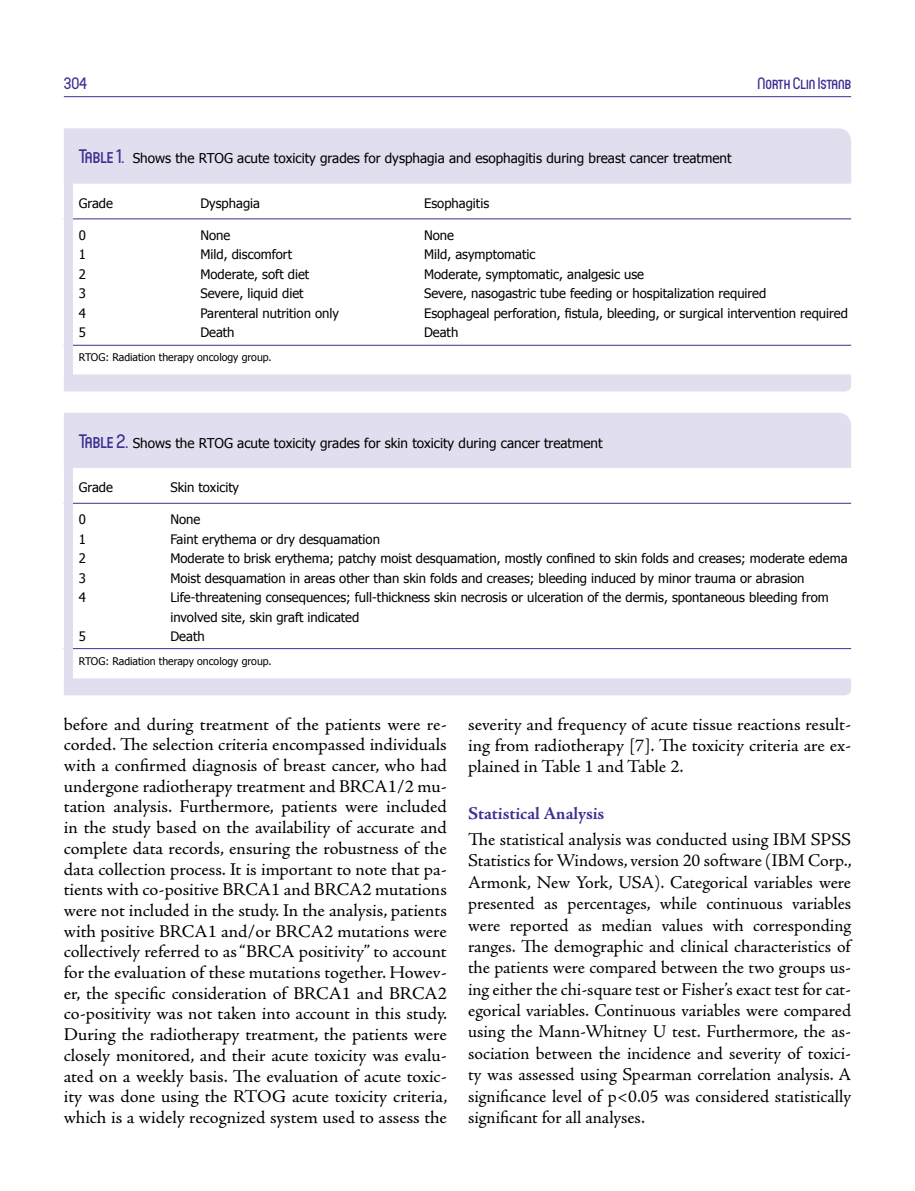
<style>
.page{position:relative;width:915px;height:1191px;background:#fff}
.page>*{position:absolute;margin:0;border:0;box-sizing:border-box;transform-origin:0 0}
.t1{font:18px/20.7px "Adobe Jenson Pro";letter-spacing:-.005em;color:#000;text-align:justify}
.t2{font:700 18px "Adobe Jenson Pro";letter-spacing:-.005em;color:#3c3091}
.t3{font:500 16.5px "Circula";color:#3c3091}
.t4{font:13.5px "Tahoma";color:#000}
.t5{font:13.05px/19.5px "Tahoma";color:#000}
.t6{font:10.5px "Tahoma";color:#000}
.s1{font-family:"Circula";font-weight:500;font-size:19.5px;color:#3c3091}
</style>
<div class="page">
<hr style="left:64px;top:96px;width:786px;height:1px;background:#3c3091">
<div style="left:64px;top:374px;width:786px;height:17px;background:#e1dfef"></div>
<div style="left:64px;top:128px;width:786px;height:56px;background:#e1dfef"></div>
<hr style="left:64px;top:345px;width:786px;height:1px;background:#3c3091">
<hr style="left:64px;top:218px;width:786px;height:1px;background:#3c3091">
<div style="left:64px;top:177px;width:8px;height:206px;background:#e1dfef"></div>
<div style="left:64px;top:678px;width:786px;height:17px;background:#e1dfef"></div>
<div style="left:64px;top:413px;width:786px;height:55px;background:#e1dfef"></div>
<hr style="left:64px;top:648px;width:786px;height:1px;background:#3c3091">
<hr style="left:64px;top:503px;width:786px;height:1px;background:#3c3091">
<div style="left:64px;top:462px;width:8px;height:225px;background:#e1dfef"></div>
<p class="t3" style="left:64px;top:73px;width:25px">304</p>
<p class="t3" style="left:757px;top:73px;width:95px">North Clin Istanb</p>
<p class="t4" style="left:79px;top:150px;width:654px"><span class="s1">Table 1.</span> Shows the RTOG acute toxicity grades for dysphagia and esophagitis during breast cancer treatment</p>
<p class="t5" style="left:79px;top:193px;width:36px">Grade</p>
<p class="t5" style="left:200px;top:193px;width:61px">Dysphagia</p>
<p class="t5" style="left:424px;top:193px;width:66px">Esophagitis</p>
<p class="t5" style="left:79px;top:225px;width:9px">0</p>
<p class="t5" style="left:200px;top:225px;width:31px">None</p>
<p class="t5" style="left:424px;top:225px;width:31px">None</p>
<p class="t5" style="left:79px;top:244px;width:9px">1</p>
<p class="t5" style="left:200px;top:244px;width:93px">Mild, discomfort</p>
<p class="t5" style="left:424px;top:244px;width:113px">Mild, asymptomatic</p>
<p class="t5" style="left:79px;top:264px;width:9px">2</p>
<p class="t5" style="left:200px;top:264px;width:110px">Moderate, soft diet</p>
<p class="t5" style="left:424px;top:264px;width:221px">Moderate, symptomatic, analgesic use</p>
<p class="t5" style="left:79px;top:283px;width:9px">3</p>
<p class="t5" style="left:200px;top:283px;width:105px">Severe, liquid diet</p>
<p class="t5" style="left:424px;top:283px;width:343px">Severe, nasogastric tube feeding or hospitalization required</p>
<p class="t5" style="left:79px;top:303px;width:9px">4</p>
<p class="t5" style="left:200px;top:303px;width:140px">Parenteral nutrition only</p>
<p class="t5" style="left:424px;top:303px;width:425px">Esophageal perforation, fistula, bleeding, or surgical intervention required</p>
<p class="t5" style="left:79px;top:322px;width:9px">5</p>
<p class="t5" style="left:200px;top:322px;width:36px">Death</p>
<p class="t5" style="left:424px;top:322px;width:36px">Death</p>
<p class="t6" style="left:79px;top:350px;width:194px">RTOG: Radiation therapy oncology group.</p>
<p class="t4" style="left:79px;top:434px;width:525px"><span class="s1">Table 2.</span> Shows the RTOG acute toxicity grades for skin toxicity during cancer treatment</p>
<p class="t5" style="left:79px;top:477px;width:36px">Grade</p>
<p class="t5" style="left:170px;top:477px;width:70px">Skin toxicity</p>
<p class="t5" style="left:79px;top:509px;width:9px">0</p>
<p class="t5" style="left:170px;top:509px;width:31px">None</p>
<p class="t5" style="left:79px;top:529px;width:9px">1</p>
<p class="t5" style="left:170px;top:529px;width:211px">Faint erythema or dry desquamation</p>
<p class="t5" style="left:79px;top:548px;width:9px">2</p>
<p class="t5" style="left:170px;top:548px;width:678px">Moderate to brisk erythema; patchy moist desquamation, mostly confined to skin folds and creases; moderate edema</p>
<p class="t5" style="left:79px;top:568px;width:9px">3</p>
<p class="t5" style="left:170px;top:568px;width:635px">Moist desquamation in areas other than skin folds and creases; bleeding induced by minor trauma or abrasion</p>
<p class="t5" style="left:79px;top:587px;width:9px">4</p>
<p class="t5" style="left:170px;top:587px;width:659px">Life-threatening consequences; full-thickness skin necrosis or ulceration of the dermis, spontaneous bleeding from involved site, skin graft indicated</p>
<p class="t5" style="left:79px;top:626px;width:9px">5</p>
<p class="t5" style="left:170px;top:626px;width:36px">Death</p>
<p class="t6" style="left:79px;top:654px;width:194px">RTOG: Radiation therapy oncology group.</p>
<p class="t1" style="left:64px;top:714px;width:385px">before and during treatment of the patients were re&shy;corded. The selection criteria encompassed individuals with a confirmed diagnosis of breast cancer, who had undergone radiotherapy treatment and BRCA1/2 mu&shy;tation analysis. Furthermore, patients were included in the study based on the availability of accurate and complete data records, ensuring the robustness of the data collection process. It is important to note that pa&shy;tients with co-positive BRCA1 and BRCA2 mutations were not included in the study. In the analysis, patients with positive BRCA1 and/or BRCA2 mutations were collectively referred to as “BRCA positivity” to account for the evaluation of these mutations together. Howev&shy;er, the specific consideration of BRCA1 and BRCA2 co-positivity was not taken into account in this study.<br>During the radiotherapy treatment, the patients were closely monitored, and their acute toxicity was evalu&shy;ated on a weekly basis. The evaluation of acute toxic&shy;ity was done using the RTOG acute toxicity criteria, which is a widely recognized system used to assess the</p>
<p class="t1" style="left:468px;top:713px;width:384px;line-height:21.3px">severity and frequency of acute tissue reactions result&shy;ing from radiotherapy [7]. The toxicity criteria are ex&shy;plained in Table 1 and Table 2.</p>
<p class="t2" style="left:468px;top:803px;width:138px">Statistical Analysis</p>
<p class="t1" style="left:468px;top:829px;width:385px;line-height:21.5px">The statistical analysis was conducted using IBM SPSS Statistics for Windows, version 20 software (IBM Corp., Armonk, New York, USA). Categorical variables were presented as percentages, while continuous variables were reported as median values with corresponding ranges. The demographic and clinical characteristics of the patients were compared between the two groups us&shy;ing either the chi-square test or Fisher’s exact test for cat&shy;egorical variables. Continuous variables were compared using the Mann-Whitney U test. Furthermore, the as&shy;sociation between the incidence and severity of toxici&shy;ty was assessed using Spearman correlation analysis. A significance level of p&lt;0.05 was considered statistically significant for all analyses.</p>
</div>
